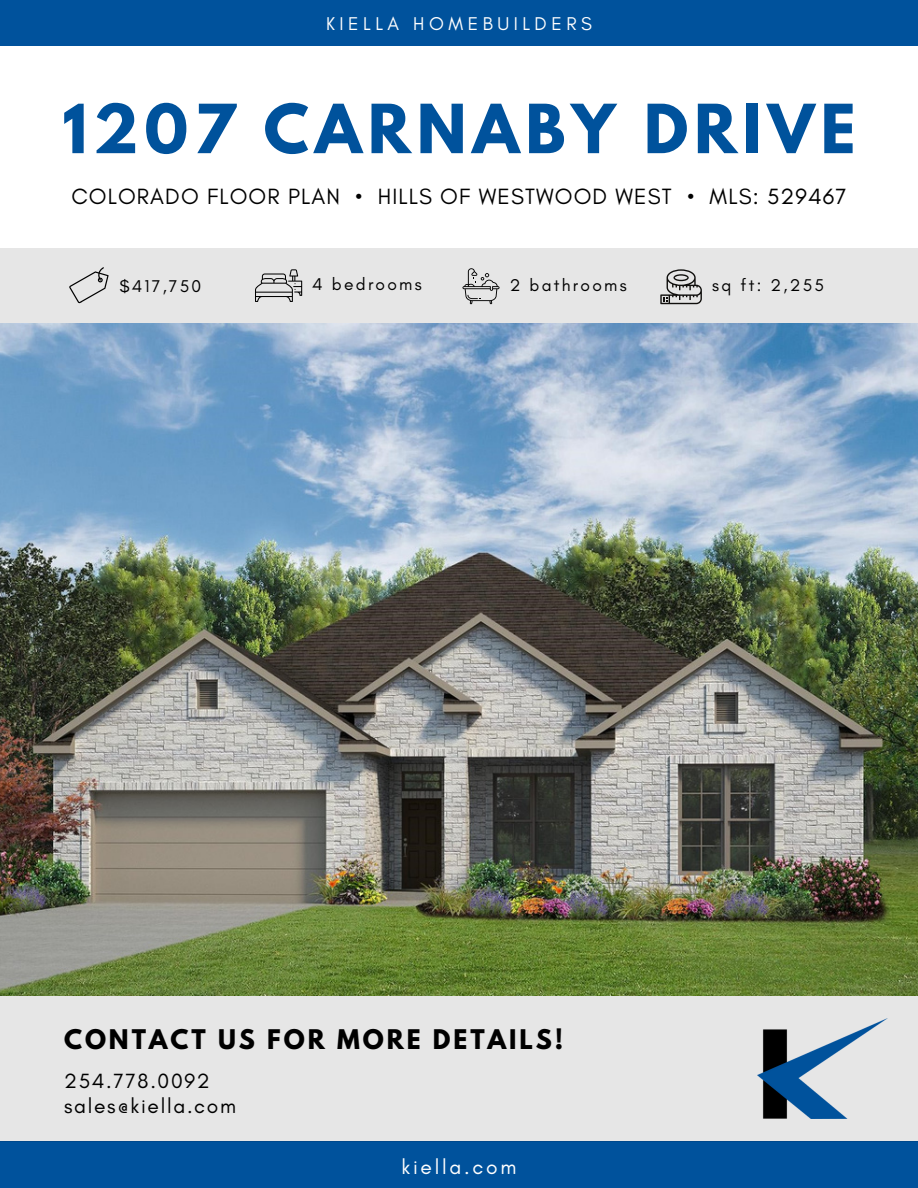
<style>
.page{position:relative;width:918px;height:1188px;background:#fff}
.page>*{position:absolute;margin:0;border:0;box-sizing:border-box;transform-origin:0 0}
.t1{font:700 60px "League Spartan";letter-spacing:.1em;color:#00529c}
.t2{font:700 24px "League Spartan";letter-spacing:.12em;color:#000}
.t3{font:22.5px "Glacial Indifference";letter-spacing:.05em;color:#000}
.t4{font:21px "Glacial Indifference";letter-spacing:.08em;color:#000}
.t5{font:21px "Glacial Indifference";letter-spacing:.13em;color:#fff}
.t6{font:18.9px "Glacial Indifference";letter-spacing:.24em;color:#fff}
.t7{font:17.4px "Glacial Indifference";letter-spacing:.13em;color:#000}
</style>
<div class="page">
<div style="left:0;top:1141px;width:918px;height:47px;background:#00529c"></div>
<div style="left:0;top:0;width:918px;height:46px;background:#00529c"></div>
<div style="left:0;top:995px;width:918px;height:146px;background:#e6e6e6"></div>
<img style="left:757px;top:1018px;width:131px;height:100px">
<div style="left:0;top:248px;width:918px;height:76px;background:#e6e6e6"></div>
<svg style="left:255px;top:269px;width:47px;height:33px"></svg>
<svg style="left:462px;top:268px;width:38px;height:36px"></svg>
<svg style="left:660px;top:269px;width:42px;height:35px"></svg>
<svg style="left:69px;top:267px;width:40px;height:36px"></svg>
<img style="left:0;top:324px;width:917px;height:671px">
<p class="t6" style="left:326px;top:12px;width:267px">KIELLA HOMEBUILDERS</p>
<p class="t1" style="left:62px;top:99px;width:795px">1207 CARNABY DRIVE</p>
<p class="t3" style="left:71px;top:183px;width:777px">COLORADO FLOOR PLAN • HILLS OF WESTWOOD WEST • MLS: 529467</p>
<p class="t7" style="left:119px;top:275px;width:83px">$417,750</p>
<p class="t7" style="left:312px;top:274px;width:111px">4 bedrooms</p>
<p class="t7" style="left:510px;top:275px;width:118px">2 bathrooms</p>
<p class="t7" style="left:712px;top:275px;width:113px">sq ft: 2,255</p>
<p class="t2" style="left:64px;top:1027px;width:501px">CONTACT US FOR MORE DETAILS!</p>
<p class="t4" style="left:64px;top:1068px;width:147px">254.778.0092</p>
<p class="t4" style="left:64px;top:1094px;width:174px">sales@kiella.com</p>
<p class="t5" style="left:402px;top:1154px;width:116px">kiella.com</p>
</div>
